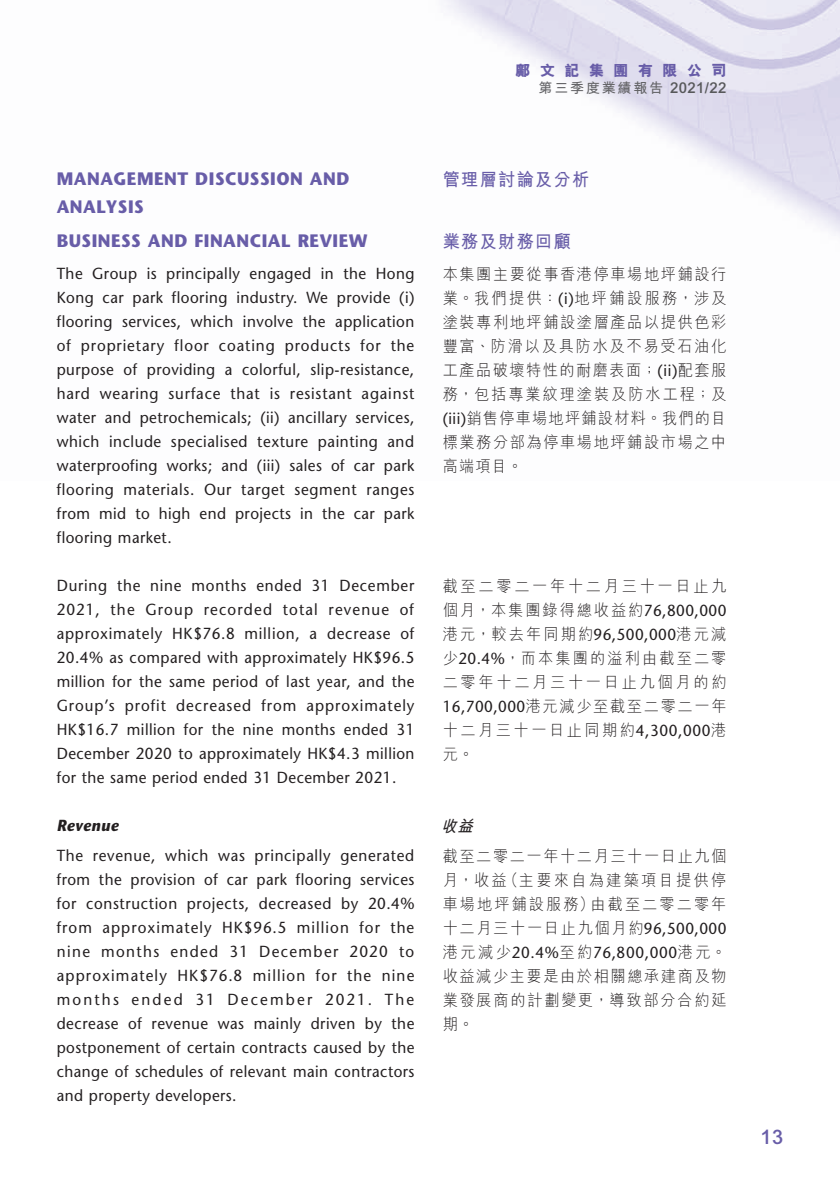
<style>
.page{position:relative;width:840px;height:1191px;background:#fff}
.page>*{position:absolute;margin:0;border:0;box-sizing:border-box;transform-origin:0 0}
.t1{font:500 20px "Arial MT Std";color:#685da8}
.t2{font:700 18px/28px "Stone Sans Std";letter-spacing:.03em;color:#685da8;scale:.95 1}
.t3{font:700 18px "M Hei HK";letter-spacing:.08em;color:#685da8;scale:.95 1}
.t4{font:500 16px/24px "Stone Sans Std";letter-spacing:.03em;color:#231f20;text-align:justify;scale:.95 1}
.t5{font:300 16px/24px "M Hei HK";letter-spacing:.115em;color:#231f20;text-align:justify;scale:.95 1}
.t6{font:italic 700 16px "Stone Sans Std";letter-spacing:.03em;color:#231f20;scale:.95 1}
.t7{font:italic 700 16px "M Hei HK";color:#231f20;scale:.95 1}
.t8{font:800 15px "M Hei HK";letter-spacing:.63em;color:#685da8}
.t9{font:700 14px "M Hei HK";letter-spacing:.13em;color:#636366}
.s1{font-family:"Arial MT Std";font-weight:500;font-size:15px;color:#57585a}
.s2{font-family:"Stone Sans Std";font-weight:500}
.s3{font-family:"M Hei HK";font-weight:300}
</style>
<div class="page">
<img style="left:444px;top:0;width:395px;height:233px">
<p class="t8" style="left:515px;top:60px;width:212px">鄺文記集團有限公司</p>
<p class="t9" style="left:538px;top:77px;width:189px">第三季度業績報告 <span class="s1">2021/22</span></p>
<p class="t2" style="left:57px;top:165px;width:309px">MANAGEMENT DISCUSSION AND<br>ANALYSIS</p>
<p class="t2" style="left:57px;top:226px;width:328px">BUSINESS AND FINANCIAL REVIEW</p>
<p class="t4" style="left:57px;top:261px;width:378px">The Group is principally engaged in the Hong Kong car park flooring industry. We provide (i) flooring services, which involve the application of proprietary floor coating products for the purpose of providing a colorful, slip-resistance, hard wearing surface that is resistant against water and petrochemicals; (ii) ancillary services, which include specialised texture painting and waterproofing works; and (iii) sales of car park flooring materials. Our target segment ranges from mid to high end projects in the car park flooring market.</p>
<p class="t4" style="left:57px;top:573px;width:378px">During the nine months ended 31 December 2021, the Group recorded total revenue of approximately HK$76.8 million, a decrease of 20.4% as compared with approximately HK$96.5 million for the same period of last year, and the Group’s profit decreased from approximately HK$16.7 million for the nine months ended 31<br>December 2020 to approximately HK$4.3 million for the same period ended 31 December 2021.</p>
<p class="t6" style="left:57px;top:816px;width:66px">Revenue</p>
<p class="t4" style="left:57px;top:843px;width:378px">The revenue, which was principally generated from the provision of car park flooring services for construction projects, decreased by 20.4% from approximately HK$96.5 million for the nine months ended 31 December 2020 to approximately HK$76.8 million for the nine months ended 31 December 2021. The decrease of revenue was mainly driven by the postponement of certain contracts caused by the change of schedules of relevant main contractors and property developers.</p>
<p class="t3" style="left:442px;top:166px;width:156px">管理層討論及分析</p>
<p class="t3" style="left:442px;top:228px;width:136px">業務及財務回顧</p>
<p class="t5" style="left:442px;top:261px;width:300px">本集團主要從事香港停車場地坪鋪設行業。我們提供：<span class="s2">(i)</span>地坪鋪設服務，涉及塗裝專利地坪鋪設塗層產品以提供色彩豐富、防滑以及具防水及不易受石油化工產品破壞特性的耐磨表面；<span class="s2">(ii)</span>配套服務，包括專業紋理塗裝及防水工程；及<span class="s2">(iii)</span>銷售停車場地坪鋪設材料。我們的目標業務分部為停車場地坪鋪設市場之中高端項目。</p>
<p class="t5" style="left:442px;top:573px;width:300px">截至二零二一年十二月三十一日止九個月，本集團錄得總收益約<span class="s2">76,800,000</span>港元，較去年同期約<span class="s2">96,500,000</span>港元減少<span class="s2">20.4%</span>，而本集團的溢利由截至二零二零年十二月三十一日止九個月的約<span class="s2">16,700,000</span>港元減少至截至二零二一年十二月三十一日止同期約<span class="s2">4,300,000</span>港元。</p>
<p class="t7" style="left:441px;top:814px;width:41px">收益</p>
<p class="t5" style="left:442px;top:843px;width:300px">截至二零二一年十二月三十一日止九個月，收益（主要來自為建築項目提供停車場地坪鋪設服務）由截至二零二零年十二月三十一日止九個月約<span class="s2">96,500,000</span></p>
<p class="t4" style="left:442px;top:940px;width:300px"><span class="s3">港元減少</span>20.4%<span class="s3">至約</span>76,800,000<span class="s3">港元。</span></p>
<p class="t5" style="left:442px;top:963px;width:300px">收益減少主要是由於相關總承建商及物業發展商的計劃變更，導致部分合約延期。</p>
<p class="t1" style="left:760px;top:1125px;width:24px">13</p>
</div>
